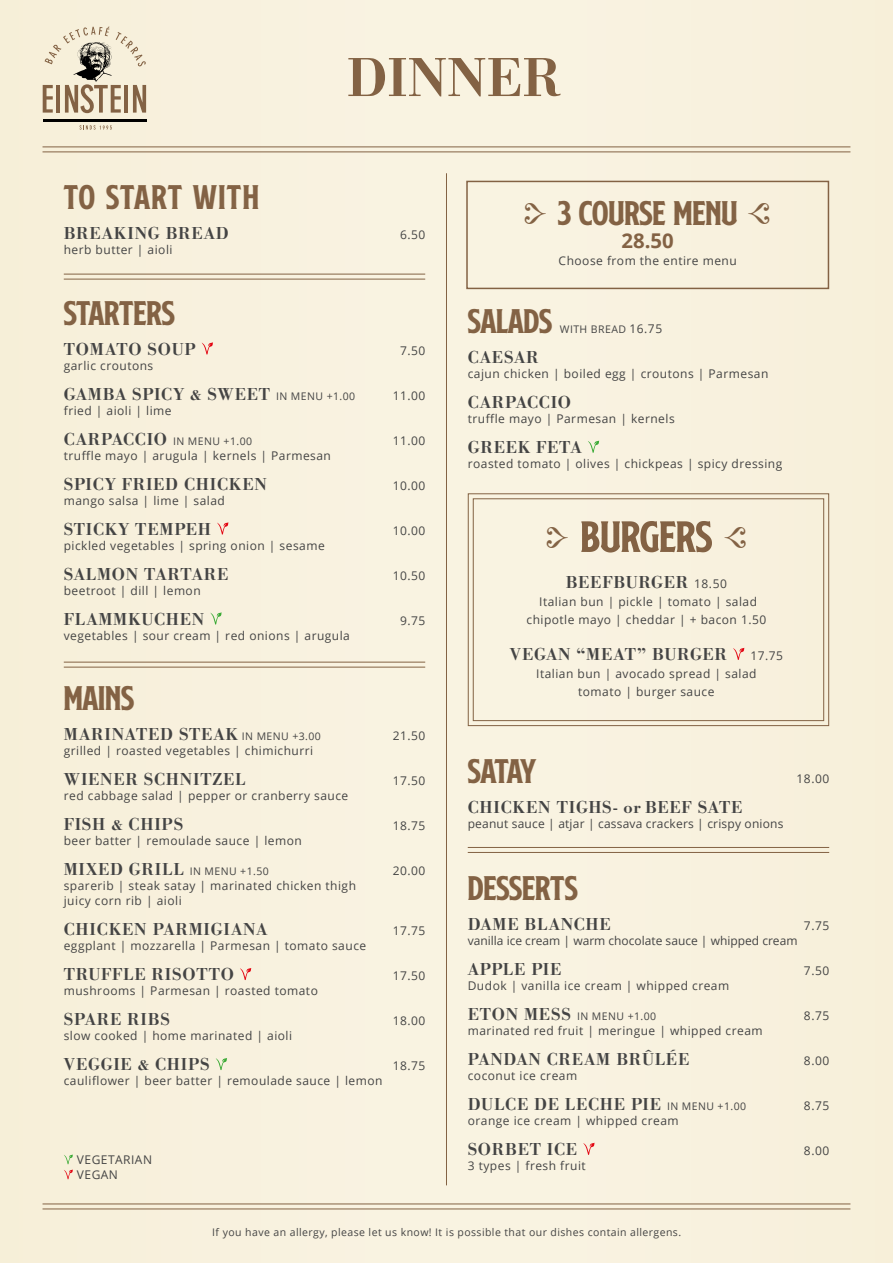
<style>
.page{position:relative;width:893px;height:1263px;background:#f8f1de}
.page>*{position:absolute;margin:0;border:0;box-sizing:border-box;transform-origin:0 0}
.t1{font:500 57px "Bodoni URW";color:#836244}
.t2{font:51px "SS Nickson One";color:#836244}
.t3{font:39.75px "SS Nickson One";color:#836244}
.t4{font:39.75px "SS Nickson One";letter-spacing:.04em;color:#836244}
.t5{font:700 20.4px "Open Sans";color:#836244}
.t6{font:500 18px "Bodoni URW";letter-spacing:.04em;color:#444}
.t7{font:12px/15px "Open Sans";letter-spacing:.04em;color:#444}
.t8{font:12px "Open Sans";color:#444}
.t9{font:12px "Open Sans";letter-spacing:.015em;color:#444}
.t10{font:10.5px "Open Sans";letter-spacing:.04em;color:#444}
.s1{font-family:"Open Sans";font-weight:400;font-size:10.5px}
.s2{font-family:"Bodoni URW";font-weight:500;font-size:18px}
.s3{font-size:12px}
.s4{font-family:"Open Sans";font-weight:400;font-size:12px}
</style>
<div class="page">
<div style="left:466px;top:181px;width:363px;height:108px;border:2px solid #836244"></div>
<svg style="left:202px;top:342px;width:11px;height:13px"></svg>
<svg style="left:217px;top:522px;width:12px;height:13px"></svg>
<svg style="left:210px;top:612px;width:12px;height:13px"></svg>
<svg style="left:240px;top:968px;width:11px;height:12px"></svg>
<svg style="left:216px;top:1058px;width:11px;height:12px"></svg>
<svg style="left:588px;top:441px;width:11px;height:12px"></svg>
<svg style="left:583px;top:1143px;width:12px;height:12px"></svg>
<svg style="left:80px;top:125px;width:32px;height:5px"></svg>
<hr style="left:43px;top:119px;width:103px;height:1px;background:#000">
<hr style="left:43px;top:122px;width:103px;height:1px;background:#000">
<svg style="left:43px;top:27px;width:103px;height:86px"></svg>
<hr style="left:43px;top:146px;width:807px;height:1px;background:#836244">
<hr style="left:43px;top:151px;width:807px;height:1px;background:#836244">
<hr style="left:43px;top:1203px;width:807px;height:1px;background:#836244">
<hr style="left:43px;top:1208px;width:807px;height:1px;background:#836244">
<hr style="left:468px;top:847px;width:361px;height:1px;background:#836244">
<hr style="left:468px;top:852px;width:361px;height:1px;background:#836244">
<hr style="left:64px;top:662px;width:361px;height:1px;background:#836244">
<hr style="left:64px;top:667px;width:361px;height:1px;background:#836244">
<hr style="left:64px;top:274px;width:361px;height:1px;background:#836244">
<hr style="left:64px;top:279px;width:361px;height:1px;background:#836244">
<svg style="left:467px;top:493px;width:363px;height:234px"></svg>
<div style="left:473px;top:498px;width:351px;height:223px;border:1px solid #836244"></div>
<svg style="left:733px;top:648px;width:11px;height:12px"></svg>
<svg style="left:64px;top:1154px;width:9px;height:25px"></svg>
<hr style="left:446px;top:173px;width:1px;height:1012px;background:#836244">
<svg style="left:547px;top:527px;width:21px;height:21px"></svg>
<svg style="left:725px;top:527px;width:21px;height:21px"></svg>
<h1 class="t1" style="left:347px;top:44px;width:216px">DINNER</h1>
<h3 class="t4" style="left:64px;top:168px;width:197px">TO START WITH</h3>
<h3 class="t6" style="left:64px;top:223px;width:166px">BREAKING BREAD</h3>
<p class="t7" style="left:400px;top:227px;width:27px">6.50</p>
<p class="t7" style="left:64px;top:242px;width:110px">herb butter | aioli</p>
<h3 class="t3" style="left:64px;top:284px;width:112px">STARTERS</h3>
<h3 class="t6" style="left:64px;top:338px;width:133px">TOMATO SOUP</h3>
<p class="t7" style="left:400px;top:342px;width:27px">7.50</p>
<p class="t7" style="left:64px;top:357px;width:91px">garlic croutons</p>
<h3 class="t6" style="left:64px;top:383px;width:293px">GAMBA SPICY &amp; SWEET <span class="s1">IN MENU +1.00</span></h3>
<p class="t7" style="left:393px;top:387px;width:34px">11.00</p>
<p class="t7" style="left:64px;top:402px;width:109px">fried | aioli | lime</p>
<p class="t10" style="left:64px;top:434px;width:190px"><span class="s2">CARPACCIO</span> IN MENU +1.00</p>
<p class="t7" style="left:393px;top:432px;width:34px">11.00</p>
<p class="t7" style="left:64px;top:447px;width:269px">truffle mayo | arugula | kernels | Parmesan</p>
<h3 class="t6" style="left:64px;top:473px;width:205px">SPICY FRIED CHICKEN</h3>
<p class="t7" style="left:393px;top:477px;width:34px">10.00</p>
<p class="t7" style="left:64px;top:492px;width:163px">mango salsa | lime | salad</p>
<h3 class="t6" style="left:64px;top:518px;width:149px">STICKY TEMPEH</h3>
<p class="t7" style="left:393px;top:522px;width:34px">10.00</p>
<p class="t7" style="left:64px;top:537px;width:262px">pickled vegetables | spring onion | sesame</p>
<h3 class="t6" style="left:64px;top:563px;width:166px">SALMON TARTARE</h3>
<p class="t7" style="left:393px;top:567px;width:34px">10.50</p>
<p class="t7" style="left:64px;top:582px;width:138px">beetroot | dill | lemon</p>
<h3 class="t6" style="left:64px;top:608px;width:142px">FLAMMKUCHEN</h3>
<p class="t7" style="left:400px;top:612px;width:27px">9.75</p>
<p class="t7" style="left:64px;top:627px;width:288px">vegetables | sour cream | red onions | arugula</p>
<h3 class="t3" style="left:64px;top:669px;width:72px">MAINS</h3>
<h3 class="t6" style="left:64px;top:724px;width:259px">MARINATED STEAK <span class="s1">IN MENU +3.00</span></h3>
<p class="t7" style="left:393px;top:728px;width:34px">21.50</p>
<p class="t7" style="left:64px;top:743px;width:251px">grilled | roasted vegetables | chimichurri</p>
<h3 class="t6" style="left:64px;top:769px;width:183px">WIENER SCHNITZEL</h3>
<p class="t7" style="left:393px;top:773px;width:34px">17.50</p>
<p class="t7" style="left:64px;top:788px;width:286px">red cabbage salad | pepper or cranberry sauce</p>
<h3 class="t6" style="left:64px;top:814px;width:121px">FISH &amp; CHIPS</h3>
<p class="t7" style="left:393px;top:818px;width:34px">18.75</p>
<p class="t7" style="left:64px;top:833px;width:240px">beer batter | remoulade sauce | lemon</p>
<p class="t10" style="left:64px;top:864px;width:207px"><span class="s2">MIXED GRILL</span> IN MENU +1.50</p>
<p class="t7" style="left:393px;top:863px;width:34px">20.00</p>
<p class="t7" style="left:64px;top:878px;width:294px">sparerib | steak satay | marinated chicken thigh juicy corn rib | aioli</p>
<h3 class="t6" style="left:64px;top:919px;width:205px">CHICKEN PARMIGIANA</h3>
<p class="t7" style="left:393px;top:923px;width:34px">17.75</p>
<p class="t7" style="left:64px;top:938px;width:304px">eggplant | mozzarella | Parmesan | tomato sauce</p>
<h3 class="t6" style="left:64px;top:964px;width:172px">TRUFFLE RISOTTO</h3>
<p class="t7" style="left:393px;top:968px;width:34px">17.50</p>
<p class="t7" style="left:64px;top:983px;width:256px">mushrooms | Parmesan | roasted tomato</p>
<h3 class="t6" style="left:64px;top:1009px;width:108px">SPARE RIBS</h3>
<p class="t7" style="left:393px;top:1013px;width:34px">18.00</p>
<p class="t7" style="left:64px;top:1028px;width:230px">slow cooked | home marinated | aioli</p>
<h3 class="t6" style="left:64px;top:1054px;width:147px">VEGGIE &amp; CHIPS</h3>
<p class="t7" style="left:393px;top:1058px;width:34px">18.75</p>
<p class="t7" style="left:64px;top:1073px;width:320px">cauliflower | beer batter | remoulade sauce | lemon</p>
<p class="t7" style="left:77px;top:1152px;width:77px">VEGETARIAN<br>VEGAN</p>
<h3 class="t3" style="left:558px;top:184px;width:181px">3 COURSE MENU</h3>
<h3 class="t5" style="left:622px;top:226px;width:54px">28.50</h3>
<p class="t7" style="left:559px;top:253px;width:180px">Choose from the entire menu</p>
<h3 class="t3" style="left:468px;top:292px;width:86px">SALADS</h3>
<p class="t10" style="left:560px;top:322px;width:104px">WITH BREAD <span class="s3">16.75</span></p>
<h3 class="t6" style="left:468px;top:346px;width:72px">CAESAR</h3>
<p class="t7" style="left:468px;top:366px;width:302px">cajun chicken | boiled egg | croutons | Parmesan</p>
<h3 class="t6" style="left:468px;top:391px;width:105px">CARPACCIO</h3>
<p class="t7" style="left:468px;top:411px;width:208px">truffle mayo | Parmesan | kernels</p>
<h3 class="t6" style="left:468px;top:436px;width:116px">GREEK FETA</h3>
<p class="t7" style="left:468px;top:456px;width:316px">roasted tomato | olives | chickpeas | spicy dressing</p>
<h2 class="t2" style="left:580px;top:499px;width:133px">BURGERS</h2>
<h3 class="t6" style="left:566px;top:571px;width:163px">BEEFBURGER <span class="s4">18.50</span></h3>
<p class="t7" style="left:526px;top:592px;width:241px;line-height:18px;text-align:center">Italian bun | pickle | tomato | salad chipotle mayo | cheddar | + bacon 1.50</p>
<h3 class="t6" style="left:510px;top:643px;width:219px">VEGAN “MEAT” BURGER</h3>
<p class="t7" style="left:750px;top:648px;width:34px">17.75</p>
<p class="t7" style="left:536px;top:666px;width:222px">Italian bun | avocado spread | salad</p>
<p class="t7" style="left:578px;top:684px;width:138px">tomato | burger sauce</p>
<h3 class="t3" style="left:468px;top:742px;width:70px">SATAY</h3>
<h3 class="t6" style="left:468px;top:796px;width:276px">CHICKEN TIGHS- or BEEF SATE</h3>
<p class="t9" style="left:468px;top:815px;width:317px">peanut sauce | atjar | cassava crackers | crispy onions</p>
<p class="t7" style="left:797px;top:771px;width:34px">18.00</p>
<h3 class="t3" style="left:468px;top:859px;width:111px">DESSERTS</h3>
<h3 class="t6" style="left:468px;top:913px;width:144px">DAME BLANCHE</h3>
<p class="t7" style="left:804px;top:918px;width:27px">7.75</p>
<p class="t8" style="left:468px;top:932px;width:331px">vanilla ice cream | warm chocolate sauce | whipped cream</p>
<h3 class="t6" style="left:468px;top:958px;width:95px">APPLE PIE</h3>
<p class="t7" style="left:804px;top:963px;width:27px">7.50</p>
<p class="t7" style="left:468px;top:978px;width:263px">Dudok | vanilla ice cream | whipped cream</p>
<p class="t10" style="left:468px;top:1009px;width:190px"><span class="s2">ETON MESS</span> IN MENU +1.00</p>
<p class="t7" style="left:804px;top:1008px;width:27px">8.75</p>
<p class="t7" style="left:468px;top:1023px;width:296px">marinated red fruit | meringue | whipped cream</p>
<h3 class="t6" style="left:468px;top:1048px;width:223px">PANDAN CREAM BRÛLÉE</h3>
<p class="t7" style="left:804px;top:1053px;width:27px">8.00</p>
<p class="t7" style="left:468px;top:1068px;width:111px">coconut ice cream</p>
<h3 class="t6" style="left:468px;top:1093px;width:280px">DULCE DE LECHE PIE <span class="s1">IN MENU +1.00</span></h3>
<p class="t7" style="left:804px;top:1098px;width:27px">8.75</p>
<p class="t7" style="left:468px;top:1113px;width:212px">orange ice cream | whipped cream</p>
<h3 class="t6" style="left:468px;top:1138px;width:111px">SORBET ICE</h3>
<p class="t7" style="left:804px;top:1143px;width:27px">8.00</p>
<p class="t7" style="left:468px;top:1158px;width:120px">3 types | fresh fruit</p>
<p class="t10" style="left:212px;top:1225px;width:470px">If you have an allergy, please let us know! It is possible that our dishes contain allergens.</p>
</div>
